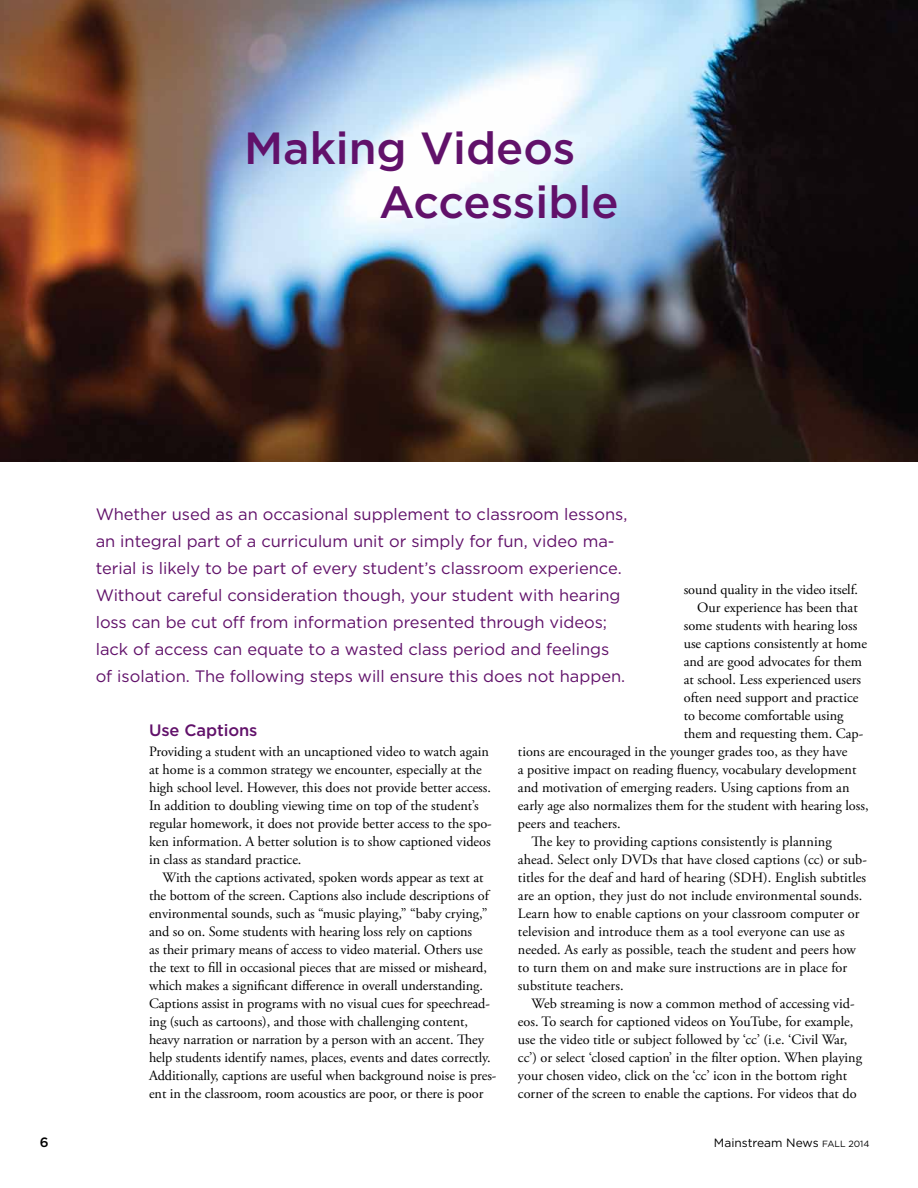
<style>
.page{position:relative;width:918px;height:1188px;background:#fff}
.page>*{position:absolute;margin:0;border:0;box-sizing:border-box;transform-origin:0 0}
.t1{font:500 45px/54px "Gotham";color:#61116a}
.t2{font:16.5px/27px "Gotham";color:#61116a}
.t3{font:500 16.5px "Gotham";letter-spacing:-.005em;color:#61116a}
.t4{font:14.25px/18px "Adobe Garamond Pro";color:#000}
.t5{font:500 13.5px "Gotham";color:#000}
.t6{font:12px "Gotham";color:#000}
.t7{font:9px "Gotham";color:#000}
.s1{font-size:9px}
</style>
<div class="page">
<img style="left:0;top:0;width:918px;height:461px">
<h1 class="t1" style="left:379px;top:120px;width:241px;text-indent:-135px">Making Videos<br>Accessible</h1>
<p class="t2" style="left:96px;top:501px;width:533px">Whether used as an occasional supplement to classroom lessons, an integral part of a curriculum unit or simply for fun, video ma&shy;terial is likely to be part of every student’s classroom experience.<br>Without careful consideration though, your student with hearing loss can be cut off from information presented through videos; lack of access can equate to a wasted class period and feelings of isolation. The following steps will ensure this does not happen.</p>
<p class="t4" style="left:684px;top:581px;width:176px">sound quality in the video itself.</p>
<p class="t4" style="left:697px;top:599px;width:162px">Our experience has been that</p>
<p class="t4" style="left:684px;top:617px;width:175px">some students with hearing loss</p>
<p class="t4" style="left:684px;top:635px;width:185px">use captions consistently at home</p>
<p class="t4" style="left:684px;top:653px;width:180px">and are good advocates for them</p>
<p class="t4" style="left:684px;top:671px;width:179px">at school. Less experienced users</p>
<p class="t4" style="left:684px;top:689px;width:176px">often need support and practice</p>
<p class="t4" style="left:684px;top:707px;width:161px">to become comfortable using</p>
<p class="t4" style="left:684px;top:725px;width:181px">them and requesting them. Cap-</p>
<p class="t4" style="left:518px;top:743px;width:331px">tions are encouraged in the younger grades too, as they have</p>
<p class="t4" style="left:518px;top:761px;width:340px">a positive impact on reading fluency, vocabulary development</p>
<p class="t4" style="left:518px;top:779px;width:333px">and motivation of emerging readers. Using captions from an</p>
<p class="t4" style="left:518px;top:797px;width:352px">early age also normalizes them for the student with hearing loss,</p>
<p class="t4" style="left:518px;top:815px;width:104px">peers and teachers.</p>
<p class="t4" style="left:531px;top:833px;width:302px">The key to providing captions consistently is planning</p>
<p class="t4" style="left:518px;top:851px;width:351px">ahead. Select only DVDs that have closed captions (cc) or sub-</p>
<p class="t4" style="left:518px;top:869px;width:350px">titles for the deaf and hard of hearing (SDH). English subtitles</p>
<p class="t4" style="left:518px;top:887px;width:346px">are an option, they just do not include environmental sounds.</p>
<p class="t4" style="left:518px;top:905px;width:343px">Learn how to enable captions on your classroom computer or</p>
<p class="t4" style="left:518px;top:923px;width:328px">television and introduce them as a tool everyone can use as</p>
<p class="t4" style="left:518px;top:941px;width:340px">needed. As early as possible, teach the student and peers how</p>
<p class="t4" style="left:518px;top:959px;width:331px">to turn them on and make sure instructions are in place for</p>
<p class="t4" style="left:518px;top:977px;width:107px">substitute teachers.</p>
<p class="t4" style="left:531px;top:995px;width:325px">Web streaming is now a common method of accessing vid-</p>
<p class="t4" style="left:518px;top:1013px;width:337px">eos. To search for captioned videos on YouTube, for example,</p>
<p class="t4" style="left:518px;top:1031px;width:331px">use the video title or subject followed by ‘cc’ (i.e. ‘Civil War,</p>
<p class="t4" style="left:518px;top:1049px;width:346px">cc’) or select ‘closed caption’ in the filter option. When playing</p>
<p class="t4" style="left:518px;top:1067px;width:331px">your chosen video, click on the ‘cc’ icon in the bottom right</p>
<p class="t4" style="left:518px;top:1085px;width:340px">corner of the screen to enable the captions. For videos that do</p>
<p class="t3" style="left:149px;top:719px;width:110px">Use Captions</p>
<p class="t4" style="left:149px;top:743px;width:344px">Providing a student with an uncaptioned video to watch again at home is a common strategy we encounter, especially at the high school level. However, this does not provide better access.<br>In addition to doubling viewing time on top of the student’s regular homework, it does not provide better access to the spo&shy;ken information. A better solution is to show captioned videos in class as standard practice.</p>
<p class="t4" style="left:149px;top:869px;width:349px;text-indent:13px">With the captions activated, spoken words appear as text at the bottom of the screen. Captions also include descriptions of environmental sounds, such as “music playing,” “baby crying,” and so on. Some students with hearing loss rely on captions<br>as their primary means of access to video material. Others use the text to fill in occasional pieces that are missed or misheard, which makes a significant difference in overall understanding.<br>Captions assist in programs with no visual cues for speechread&shy;ing (such as cartoons), and those with challenging content, heavy narration or narration by a person with an accent. They help students identify names, places, events and dates correctly.<br>Additionally, captions are useful when background noise is pres&shy;ent in the classroom, room acoustics are poor, or there is poor</p>
<p class="t5" style="left:40px;top:1134px;width:10px">6</p>
<p class="t6" style="left:714px;top:1135px;width:115px">Mainstream News <span class="s1">fall</span></p>
<p class="t7" style="left:848px;top:1138px;width:23px">2014</p>
</div>
